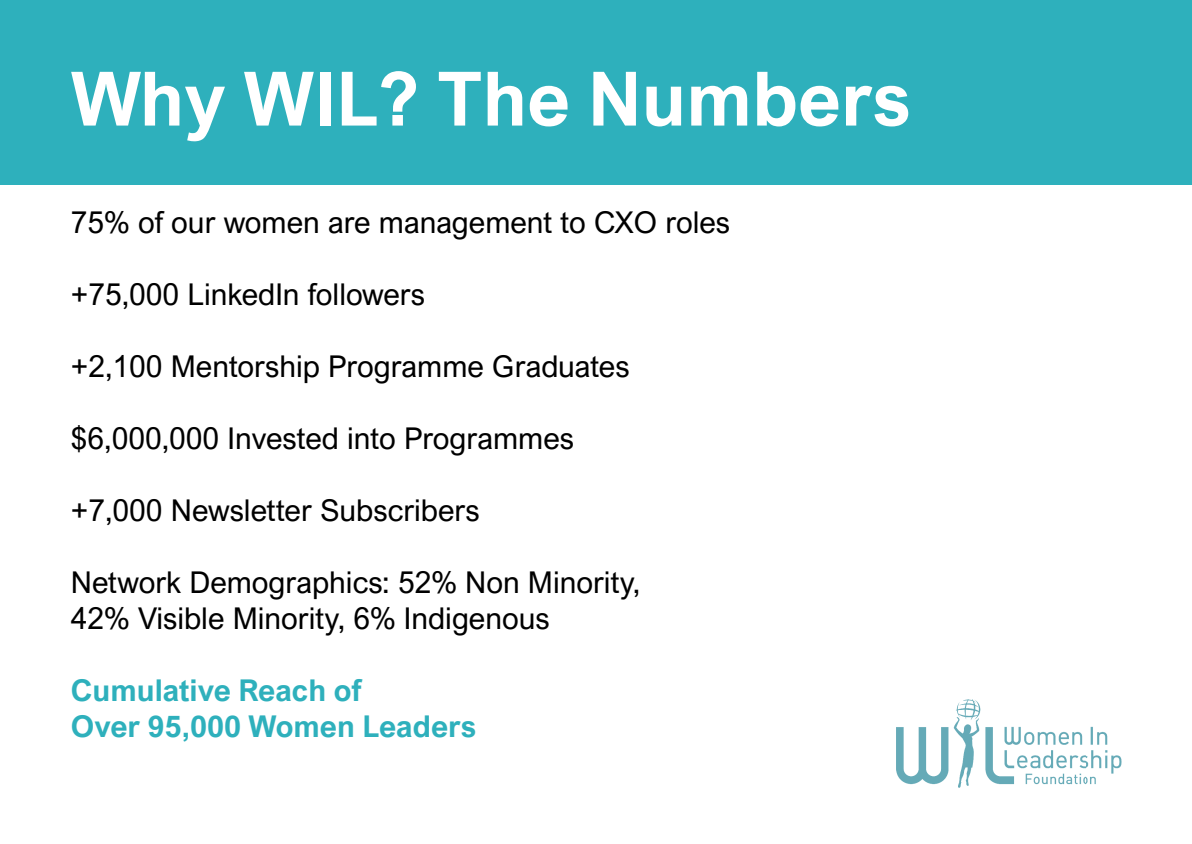
<style>
.page{position:relative;width:1192px;height:844px;background:#fff}
.page>*{position:absolute;margin:0;border:0;box-sizing:border-box;transform-origin:0 0}
.t1{font:700 75px "Arial Nova";color:#fff}
.t2{font:30px/36px "Arial Nova";color:#000}
.t3{font:700 30px/36px "Arial Nova";color:#2eb0bc}
</style>
<div class="page">
<div style="left:0;top:0;width:1192px;height:184px;background:#2eb0bc"></div>
<img style="left:897px;top:699px;width:225px;height:88px">
<h1 class="t1" style="left:71px;top:69px;width:841px">Why WIL? The Numbers</h1>
<p class="t2" style="left:71px;top:204px;width:661px">75% of our women are management to CXO roles</p>
<p class="t2" style="left:71px;top:276px;width:356px">+75,000 LinkedIn followers</p>
<p class="t2" style="left:71px;top:348px;width:560px">+2,100 Mentorship Programme Graduates</p>
<p class="t2" style="left:71px;top:422px;width:505px">$6,000,000 Invested into Programmes</p>
<p class="t2" style="left:71px;top:492px;width:410px">+7,000 Newsletter Subscribers</p>
<p class="t2" style="left:71px;top:564px;width:571px">Network Demographics: 52% Non Minority,<br>42% Visible Minority, 6% Indigenous</p>
<p class="t3" style="left:71px;top:675px;width:407px">Cumulative Reach of<br>Over 95,000 Women Leaders</p>
</div>
